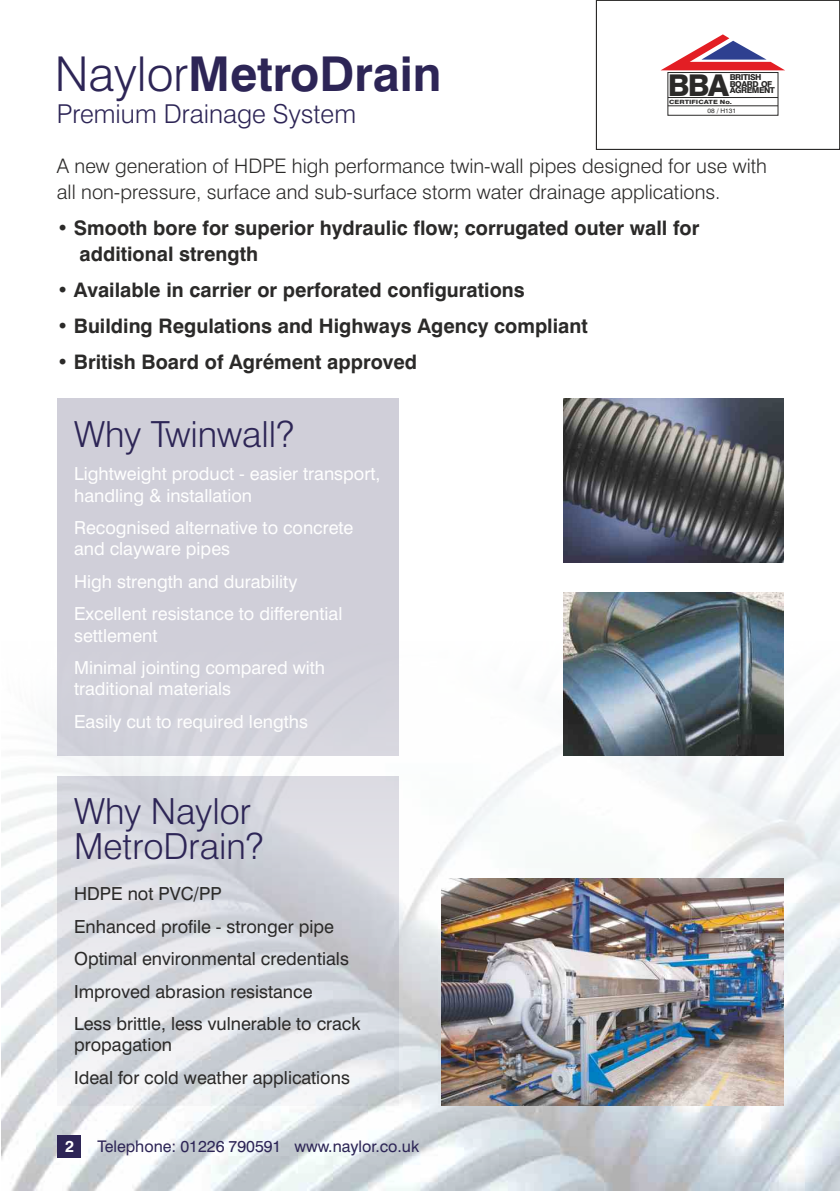
<style>
.page{position:relative;width:840px;height:1191px;background:#fff}
.page>*{position:absolute;margin:0;border:0;box-sizing:border-box;transform-origin:0 0}
.t1{font:700 48px "Swiss 721 BT";color:#2d2556}
.t2{font:300 36px/34.8px "Swiss 721 BT";color:#2d2556}
.t3{font:800 30px "Swiss 721 BT";color:#2b2a29}
.t4{font:300 26px "Swiss 721 BT";color:#2d2556}
.t5{font:700 20px/25.8px "Swiss 721 BT";color:#2b2a29}
.t6{font:300 20px/25.8px "Swiss 721 BT";color:#2b2a29}
.t7{font:18px/32.4px "Swiss 721 BT";color:#fefefe}
.t8{font:18px/32.4px "Swiss 721 BT";color:#2b2a29}
.t9{font:16px "Swiss 721 BT";color:#2d2556}
.t10{font:700 16px "Swiss 721 BT";color:#fefefe}
.t11{font:800 8.2px/6.4px "Swiss 721 BT";letter-spacing:-.055em;color:#2b2a29}
.t12{font:6.2px "Swiss 721 BT";color:#2b2a29;scale:1.06 1}
.t13{font:800 5.8px "Swiss 721 BT";color:#2b2a29;scale:1.24 1}
.s1{font-weight:300}
</style>
<div class="page">
<div style="left:595px;top:0;width:244px;height:150px;border:1px solid #2b2a29"></div>
<div style="left:57px;top:398px;width:341px;height:357px;background:#d0cfd9"></div>
<img style="left:1px;top:641px;width:838px;height:549px">
<div style="left:57px;top:1134px;width:24px;height:23px;background:#2d2556"></div>
<img style="left:563px;top:398px;width:219px;height:165px">
<img style="left:563px;top:592px;width:219px;height:163px">
<img style="left:441px;top:878px;width:341px;height:227px">
<div style="left:667px;top:72px;width:110px;height:44px;border:1px solid #2b2a29"></div>
<hr style="left:667px;top:97px;width:110px;height:1px;background:#2b2a29">
<hr style="left:667px;top:105px;width:110px;height:1px;background:#2b2a29">
<svg style="left:661px;top:34px;width:123px;height:36px"></svg>
<h1 class="t1" style="left:55px;top:55px;width:388px"><span class="s1">Naylor</span>MetroDrain</h1>
<h3 class="t4" style="left:57px;top:103px;width:300px">Premium Drainage System</h3>
<p class="t6" style="left:57px;top:155px;width:711px">A new generation of HDPE high performance twin-wall pipes designed for use with all non-pressure, surface and sub-surface storm water drainage applications.</p>
<p class="t5" style="left:79px;top:216px;width:621px;text-indent:-23px">• Smooth bore for superior hydraulic flow; corrugated outer wall for additional strength</p>
<p class="t5" style="left:57px;top:278px;width:469px">• Available in carrier or perforated configurations</p>
<p class="t5" style="left:57px;top:314px;width:532px">• Building Regulations and Highways Agency compliant</p>
<p class="t5" style="left:57px;top:350px;width:361px">• British Board of Agrément approved</p>
<h3 class="t3" style="left:667px;top:73px;width:63px">BBA</h3>
<p class="t11" style="left:729px;top:75px;width:47px">BRITISH<br>BOARD OF<br>AGREMENT</p>
<p class="t13" style="left:668px;top:99px;width:52px">CERTIFICATE No.</p>
<p class="t12" style="left:707px;top:108px;width:29px">08 / H131</p>
<h2 class="t2" style="left:74px;top:420px;width:221px">Why Twinwall?</h2>
<p class="t7" style="left:74px;top:465px;width:307px;line-height:21.4px">Lightweight product - easier transport, handling &amp; installation</p>
<p class="t7" style="left:74px;top:518px;width:281px;line-height:21.4px">Recognised alternative to concrete and clayware pipes</p>
<p class="t7" style="left:74px;top:567px;width:270px">High strength and durability<br>Excellent resistance to differential</p>
<p class="t7" style="left:74px;top:620px;width:252px">settlement<br>Minimal jointing compared with</p>
<p class="t7" style="left:74px;top:674px;width:235px">traditional materials<br>Easily cut to required lengths</p>
<h2 class="t2" style="left:74px;top:797px;width:191px">Why Naylor<br>MetroDrain?</h2>
<p class="t8" style="left:74px;top:879px;width:288px">HDPE not PVC/PP<br>Enhanced profile - stronger pipe<br>Optimal environmental credentials<br>Improved abrasion resistance<br>Less brittle, less vulnerable to crack</p>
<p class="t8" style="left:74px;top:1030px;width:277px">propagation<br>Ideal for cold weather applications</p>
<p class="t10" style="left:65px;top:1139px;width:11px">2</p>
<p class="t9" style="left:97px;top:1139px;width:323px">Telephone: 01226 790591 www.naylor.co.uk</p>
</div>
